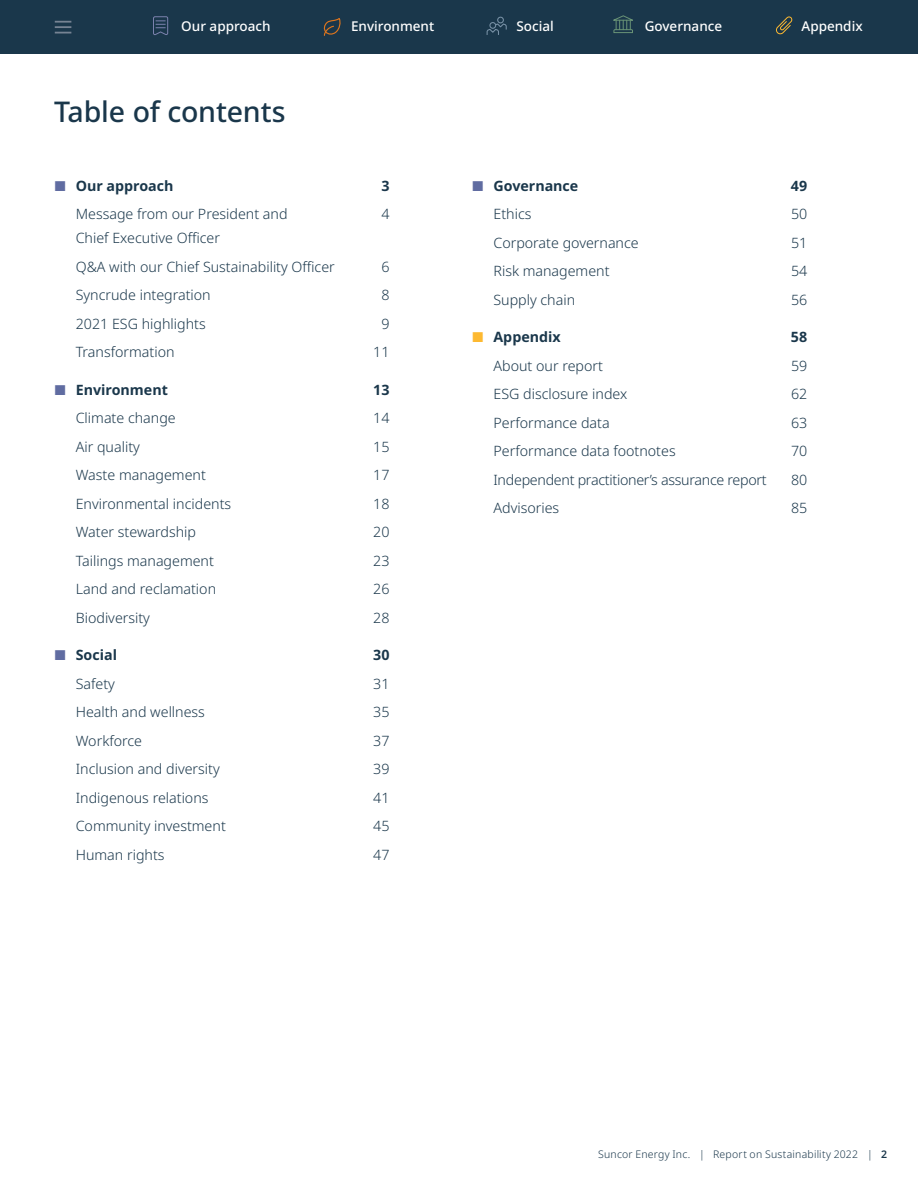
<style>
.page{position:relative;width:918px;height:1188px;background:#fff}
.page>*{position:absolute;margin:0;border:0;box-sizing:border-box;transform-origin:0 0}
.t1{font:500 28.5px "Noto Sans";letter-spacing:-.005em;color:#1a374b}
.t2{font:300 14.25px "Noto Sans";color:#1a374b}
.t3{font:700 14.25px "Noto Sans";color:#1a374b}
.t4{font:300 14.25px "Noto Sans";letter-spacing:-.02em;color:#1a374b}
.t5{font:500 13.5px "Noto Sans";color:#fff}
.t6{font:300 10.5px "Noto Sans";letter-spacing:.02em;color:#1a374b}
.s1{color:#606ca1}
.s2{color:#fdb931}
.s3{font-weight:600}
</style>
<div class="page">
<div style="left:0;top:0;width:918px;height:54px;background:#1a374b"></div>
<svg style="left:323px;top:18px;width:18px;height:18px"></svg>
<svg style="left:776px;top:16px;width:17px;height:19px"></svg>
<div style="left:497px;top:17px;width:7px;height:6px;border:1px solid #7891a6;border-radius:50%"></div>
<svg style="left:486px;top:21px;width:21px;height:14px"></svg>
<svg style="left:153px;top:16px;width:16px;height:19px"></svg>
<svg style="left:55px;top:21px;width:16px;height:13px"></svg>
<svg style="left:613px;top:15px;width:20px;height:18px"></svg>
<h2 class="t5" style="left:181px;top:17px;width:91px">Our approach</h2>
<h2 class="t5" style="left:351px;top:17px;width:85px">Environment</h2>
<h2 class="t5" style="left:517px;top:17px;width:39px">Social</h2>
<h2 class="t5" style="left:645px;top:17px;width:79px">Governance</h2>
<h2 class="t5" style="left:802px;top:17px;width:63px">Appendix</h2>
<h2 class="t1" style="left:54px;top:92px;width:233px">Table of contents</h2>
<p class="t3" style="left:55px;top:175px;width:120px"><span class="s1">■</span> Our approach</p>
<p class="t3" style="left:381px;top:175px;width:10px">3</p>
<p class="t2" style="left:76px;top:204px;width:213px">Message from our President and</p>
<p class="t2" style="left:381px;top:204px;width:10px">4</p>
<p class="t2" style="left:76px;top:228px;width:146px">Chief Executive Officer</p>
<p class="t2" style="left:76px;top:257px;width:261px">Q&amp;A with our Chief Sustainability Officer</p>
<p class="t2" style="left:381px;top:257px;width:10px">6</p>
<p class="t2" style="left:76px;top:285px;width:137px">Syncrude integration</p>
<p class="t2" style="left:381px;top:285px;width:10px">8</p>
<p class="t2" style="left:76px;top:314px;width:131px">2021 ESG highlights</p>
<p class="t2" style="left:381px;top:314px;width:10px">9</p>
<p class="t2" style="left:76px;top:342px;width:100px">Transformation</p>
<p class="t2" style="left:373px;top:342px;width:18px">11</p>
<p class="t3" style="left:55px;top:380px;width:115px"><span class="s1">■</span> Environment</p>
<p class="t3" style="left:373px;top:380px;width:18px">13</p>
<p class="t2" style="left:76px;top:408px;width:102px">Climate change</p>
<p class="t2" style="left:373px;top:408px;width:18px">14</p>
<p class="t2" style="left:76px;top:437px;width:66px">Air quality</p>
<p class="t2" style="left:373px;top:437px;width:18px">15</p>
<p class="t2" style="left:76px;top:465px;width:132px">Waste management</p>
<p class="t2" style="left:373px;top:465px;width:18px">17</p>
<p class="t2" style="left:76px;top:494px;width:157px">Environmental incidents</p>
<p class="t2" style="left:373px;top:494px;width:18px">18</p>
<p class="t2" style="left:76px;top:522px;width:122px">Water stewardship</p>
<p class="t2" style="left:373px;top:522px;width:18px">20</p>
<p class="t2" style="left:76px;top:551px;width:140px">Tailings management</p>
<p class="t2" style="left:373px;top:551px;width:18px">23</p>
<p class="t2" style="left:76px;top:579px;width:142px">Land and reclamation</p>
<p class="t2" style="left:373px;top:579px;width:18px">26</p>
<p class="t2" style="left:76px;top:608px;width:76px">Biodiversity</p>
<p class="t2" style="left:373px;top:608px;width:18px">28</p>
<p class="t3" style="left:55px;top:645px;width:64px"><span class="s1">■</span> Social</p>
<p class="t3" style="left:373px;top:645px;width:18px">30</p>
<p class="t2" style="left:76px;top:674px;width:41px">Safety</p>
<p class="t2" style="left:373px;top:674px;width:18px">31</p>
<p class="t2" style="left:76px;top:702px;width:131px">Health and wellness</p>
<p class="t2" style="left:373px;top:702px;width:18px">35</p>
<p class="t2" style="left:76px;top:731px;width:68px">Workforce</p>
<p class="t2" style="left:373px;top:731px;width:18px">37</p>
<p class="t2" style="left:76px;top:759px;width:145px">Inclusion and diversity</p>
<p class="t2" style="left:373px;top:759px;width:18px">39</p>
<p class="t2" style="left:76px;top:788px;width:134px">Indigenous relations</p>
<p class="t2" style="left:373px;top:788px;width:18px">41</p>
<p class="t2" style="left:76px;top:816px;width:152px">Community investment</p>
<p class="t2" style="left:373px;top:816px;width:18px">45</p>
<p class="t2" style="left:76px;top:845px;width:90px">Human rights</p>
<p class="t2" style="left:373px;top:845px;width:18px">47</p>
<p class="t3" style="left:472px;top:176px;width:107px"><span class="s1">■</span> Governance</p>
<p class="t3" style="left:791px;top:176px;width:18px">49</p>
<p class="t2" style="left:493px;top:204px;width:39px">Ethics</p>
<p class="t2" style="left:791px;top:204px;width:18px">50</p>
<p class="t2" style="left:493px;top:233px;width:147px">Corporate governance</p>
<p class="t2" style="left:791px;top:233px;width:18px">51</p>
<p class="t2" style="left:493px;top:261px;width:118px">Risk management</p>
<p class="t2" style="left:791px;top:261px;width:18px">54</p>
<p class="t2" style="left:493px;top:290px;width:83px">Supply chain</p>
<p class="t2" style="left:791px;top:290px;width:18px">56</p>
<p class="t3" style="left:472px;top:327px;width:90px"><span class="s2">■</span> Appendix</p>
<p class="t3" style="left:791px;top:327px;width:18px">58</p>
<p class="t2" style="left:493px;top:356px;width:111px">About our report</p>
<p class="t2" style="left:791px;top:356px;width:18px">59</p>
<p class="t2" style="left:493px;top:384px;width:135px">ESG disclosure index</p>
<p class="t2" style="left:791px;top:384px;width:18px">62</p>
<p class="t2" style="left:493px;top:413px;width:118px">Performance data</p>
<p class="t2" style="left:791px;top:413px;width:18px">63</p>
<p class="t2" style="left:493px;top:441px;width:184px">Performance data footnotes</p>
<p class="t2" style="left:791px;top:441px;width:18px">70</p>
<p class="t4" style="left:493px;top:470px;width:275px">Independent practitioner’s assurance report</p>
<p class="t2" style="left:791px;top:470px;width:18px">80</p>
<p class="t2" style="left:493px;top:498px;width:67px">Advisories</p>
<p class="t2" style="left:791px;top:498px;width:18px">85</p>
<p class="t6" style="left:598px;top:1146px;width:290px">Suncor Energy Inc. | Report on Sustainability 2022 | <span class="s3">2</span></p>
</div>
